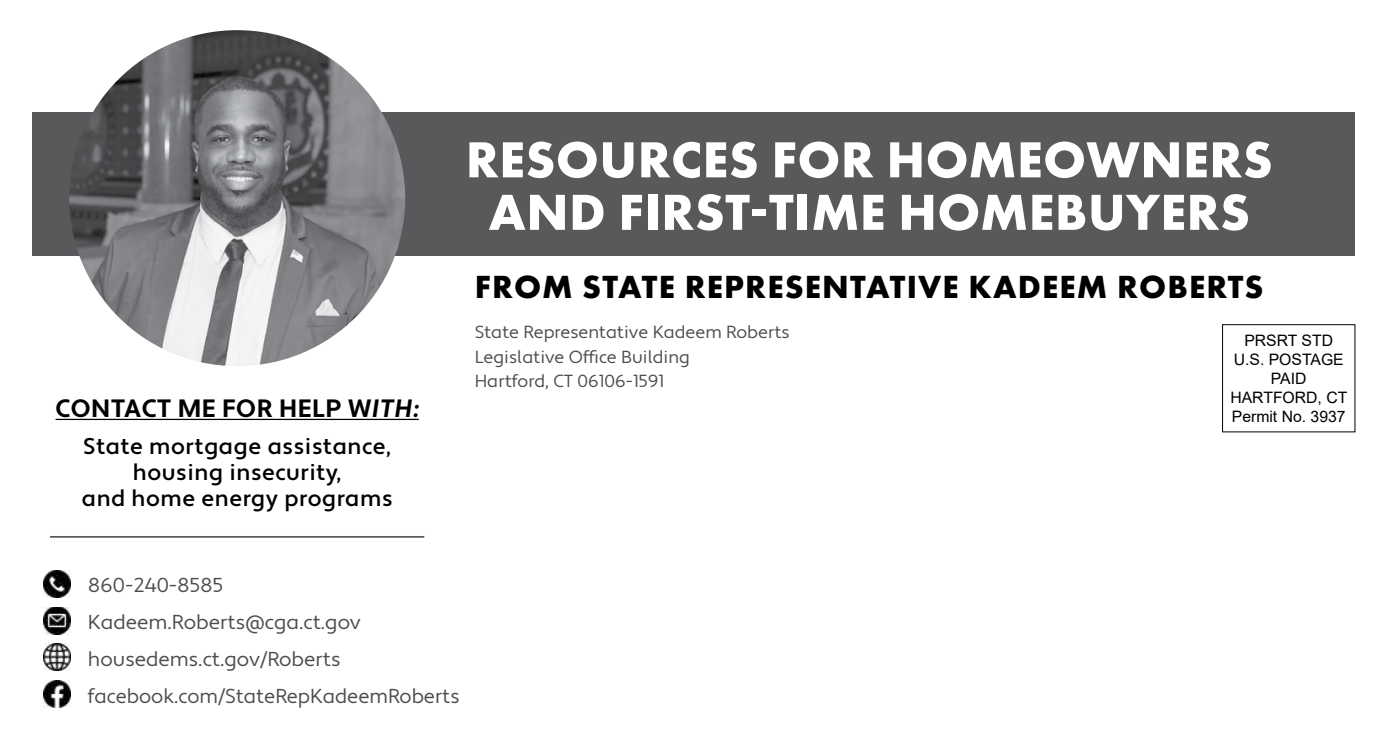
<style>
.page{position:relative;width:1386px;height:756px;background:#fff}
.page>*{position:absolute;margin:0;border:0;box-sizing:border-box;transform-origin:0 0}
.t1{font:700 52.5px/52.5px "Futura PT";letter-spacing:.01em;color:#fff;text-align:center}
.t2{font:700 33.25px "Futura PT";letter-spacing:.035em;color:#000}
.t3{font:700 25.03px "Apertura";letter-spacing:.025em;color:#000}
.t4{font:500 22.75px/26.2px "Apertura";letter-spacing:.025em;color:#000;text-align:center}
.t5{font:20.12px/36.9px "Apertura";color:#4d4d4f}
.t6{font:17.5px/24.5px "Apertura";color:#4d4d4f}
.t7{font:15.75px/18.9px "Arial";color:#000;text-align:center}
.s1{font-family:"Apertura Bold Obliq";font-weight:400}
</style>
<div class="page">
<div style="left:32px;top:112px;width:1323px;height:143px;background:#58595b"></div>
<div style="left:1222px;top:324px;width:133px;height:108px;border:1px solid #000"></div>
<img style="left:69px;top:30px;width:336px;height:336px;border-radius:168px">
<hr style="left:56px;top:419px;width:363px;height:1px;background:#000">
<img style="left:43px;top:570px;width:28px;height:28px">
<img style="left:43px;top:680px;width:28px;height:28px">
<img style="left:43px;top:607px;width:28px;height:27px">
<img style="left:43px;top:644px;width:28px;height:27px">
<hr style="left:50px;top:536px;width:374px;height:2px;background:#58595b">
<p class="t3" style="left:56px;top:393px;width:365px">CONTACT ME FOR HELP W<span class="s1">ITH:</span></p>
<p class="t4" style="left:82px;top:434px;width:312px">State mortgage assistance, housing insecurity,<br>and home energy programs</p>
<h1 class="t1" style="left:466px;top:132px;width:808px">RESOURCES FOR HOMEOWNERS<br>AND FIRST-TIME HOMEBUYERS</h1>
<h2 class="t2" style="left:475px;top:266px;width:790px">FROM STATE REPRESENTATIVE KADEEM ROBERTS</h2>
<p class="t6" style="left:475px;top:321px;width:317px">State Representative Kadeem Roberts<br>Legislative Office Building<br>Hartford, CT 06106-1591</p>
<p class="t7" style="left:1230px;top:331px;width:118px">PRSRT STD<br>U.S. POSTAGE<br>PAID<br>HARTFORD, CT<br>Permit No. 3937</p>
<p class="t5" style="left:88px;top:568px;width:373px">860-240-8585<br>Kadeem.Roberts@cga.ct.gov housedems.ct.gov/Roberts facebook.com/StateRepKadeemRoberts</p>
</div>
